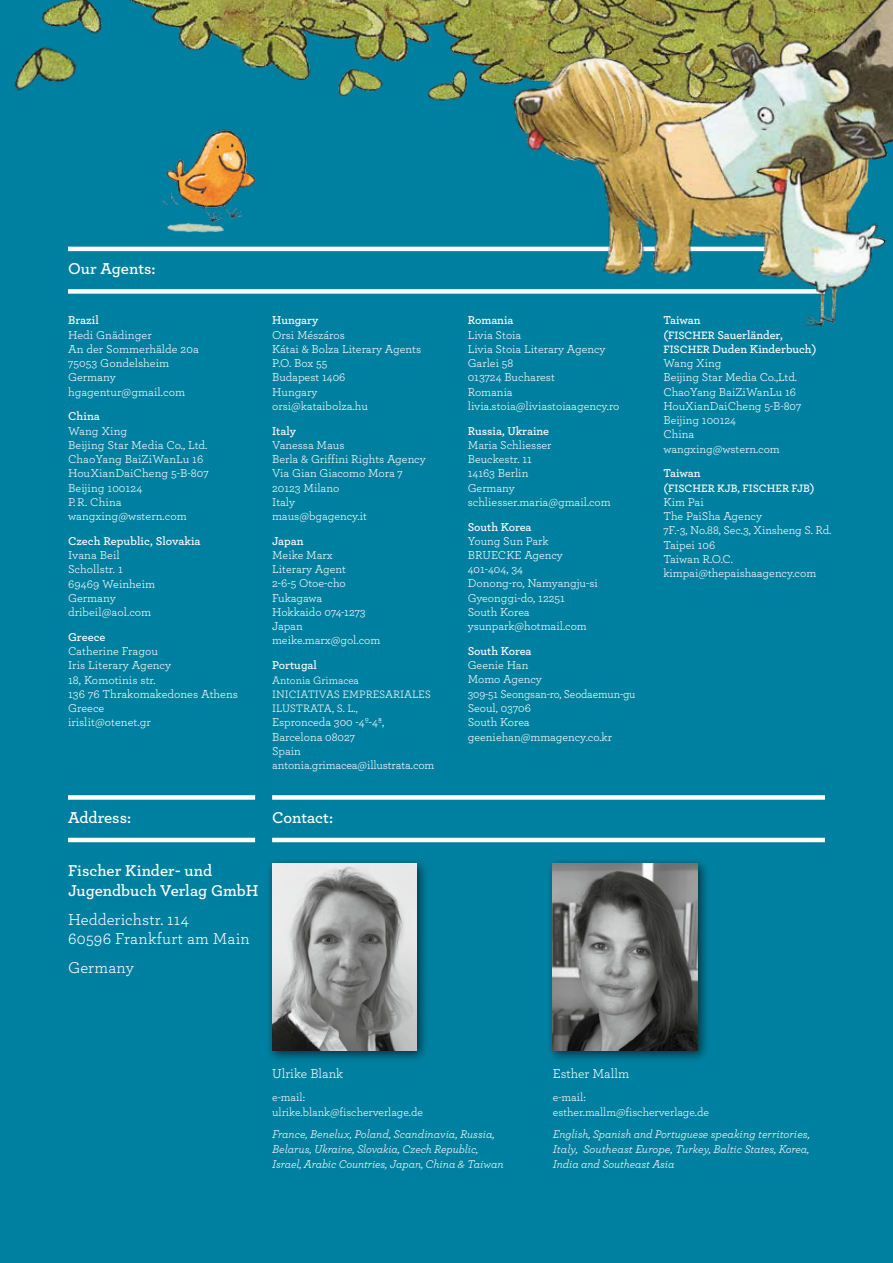
<style>
.page{position:relative;width:893px;height:1263px;background:#0080a0}
.page>*{position:absolute;margin:0;border:0;box-sizing:border-box;transform-origin:0 0}
.t1{font:600 16.5px/19.8px "Archer";color:#fff}
.t2{font:16.5px/19.8px "Archer";letter-spacing:.01em;color:#fff}
.t3{font:13.5px "Archer";color:#fff}
.t4{font:12px/14.2px "Archer";color:#fff}
.t5{font:600 12px "Archer";letter-spacing:-.005em;color:#fff}
.t6{font:italic 11.7px/15px "Archer";letter-spacing:-.005em;color:#fff}
.t7{font:11.7px/15px "Archer";color:#fff}
.t8{font:11.25px/14.2px "Archer";color:#fff}
.t9{font:600 11.25px "Archer";color:#fff}
.s1{font-weight:600}
.s2{font-weight:600;font-size:11.25px}
.s3{font-size:12px}
</style>
<div class="page">
<hr style="left:68px;top:838px;width:187px;height:4px;background:#fff">
<div style="left:68px;top:795px;width:187px;height:5px;background:#fff"></div>
<div style="left:68px;top:289px;width:757px;height:5px;background:#fff"></div>
<hr style="left:68px;top:247px;width:757px;height:4px;background:#fff">
<img style="left:41px;top:0;width:454px;height:101px">
<img style="left:334px;top:69px;width:50px;height:28px">
<img style="left:14px;top:46px;width:72px;height:47px">
<hr style="left:272px;top:838px;width:553px;height:4px;background:#fff">
<div style="left:272px;top:795px;width:553px;height:5px;background:#fff"></div>
<div style="left:266px;top:857px;width:163px;height:205px;background:#000;opacity:.6"></div>
<img style="left:272px;top:863px;width:145px;height:187px">
<div style="left:547px;top:857px;width:162px;height:205px;background:#000;opacity:.6"></div>
<img style="left:553px;top:863px;width:144px;height:187px">
<img style="left:495px;top:0;width:398px;height:327px">
<img style="left:139px;top:129px;width:145px;height:123px">
<h1 class="t1" style="left:68px;top:258px;width:89px">Our Agents:</h1>
<p class="t5" style="left:68px;top:311px;width:32px">Brazil</p>
<p class="t4" style="left:68px;top:327px;width:132px">Hedi Gnädinger<br>An der Sommerhälde 20a<br>75053 Gondelsheim<br>Germany hgagentur@gmail.com</p>
<p class="t5" style="left:68px;top:407px;width:33px">China</p>
<p class="t4" style="left:68px;top:423px;width:142px">Wang Xing<br>Beijing Star Media Co., Ltd.<br>ChaoYang BaiZiWanLu 16<br>HouXianDaiCheng 5-B-807<br>Beijing 100124<br>P. R. China wangxing@wstern.com</p>
<p class="t5" style="left:68px;top:532px;width:134px">Czech Republic, Slovakia</p>
<p class="t4" style="left:68px;top:547px;width:89px">Ivana Beil<br>Schollstr. 1<br>69469 Weinheim<br>Germany dribeil@aol.com</p>
<p class="t5" style="left:68px;top:628px;width:39px">Greece</p>
<p class="t4" style="left:68px;top:643px;width:171px">Catherine Fragou<br>Iris Literary Agency<br>18, Komotinis str.<br>136 76 Thrakomakedones Athens<br>Greece<br>irislit@otenet.gr</p>
<h1 class="t1" style="left:68px;top:806px;width:65px">Address:</h1>
<p class="t5" style="left:272px;top:311px;width:48px">Hungary</p>
<p class="t4" style="left:272px;top:327px;width:150px">Orsi Mészáros<br>Kátai &amp; Bolza Literary Agents<br>P.O. Box 55<br>Budapest 1406<br>Hungary<br>orsi@kataibolza.hu</p>
<p class="t5" style="left:272px;top:421px;width:25px">Italy</p>
<p class="t4" style="left:272px;top:437px;width:155px">Vanessa Maus<br>Berla &amp; Griffini Rights Agency<br>Via Gian Giacomo Mora 7<br>20123 Milano<br>Italy<br>maus@bgagency.it</p>
<p class="t5" style="left:272px;top:532px;width:33px">Japan</p>
<p class="t4" style="left:272px;top:547px;width:110px">Meike Marx<br>Literary Agent<br>2-6-5 Otoe-cho<br>Fukagawa<br>Hokkaido 074-1273<br>Japan meike.marx@gol.com</p>
<p class="t5" style="left:272px;top:656px;width:46px">Portugal</p>
<p class="t8" style="left:272px;top:672px;width:160px">Antonia Grimacea<br>INICIATIVAS EMPRESARIALES<br>ILUSTRATA, S. L.,</p>
<p class="t4" style="left:272px;top:715px;width:164px">Espronceda 300 -4º-4ª,<br>Barcelona 08027<br>Spain antonia.grimacea@illustrata.com</p>
<h1 class="t1" style="left:272px;top:806px;width:62px">Contact:</h1>
<h1 class="t1" style="left:68px;top:860px;width:191px">Fischer Kinder- und<br>Jugendbuch Verlag GmbH</h1>
<h1 class="t2" style="left:68px;top:908px;width:183px">Hedderichstr. 114<br>60596 Frankfurt am Main</h1>
<h1 class="t2" style="left:68px;top:956px;width:67px">Germany</h1>
<p class="t5" style="left:468px;top:311px;width:47px">Romania</p>
<p class="t4" style="left:468px;top:327px;width:153px">Livia Stoia<br>Livia Stoia Literary Agency<br>Garlei 58<br>013724 Bucharest<br>Romania livia.stoia@liviastoiaagency.ro</p>
<p class="t5" style="left:468px;top:421px;width:83px">Russia, Ukraine</p>
<p class="t4" style="left:468px;top:437px;width:145px">Maria Schliesser<br>Beuckestr. 11<br>14163 Berlin<br>Germany schliesser.maria@gmail.com</p>
<p class="t5" style="left:468px;top:517px;width:65px">South Korea</p>
<p class="t4" style="left:468px;top:533px;width:132px">Young Sun Park<br>BRUECKE Agency<br>401-404, 34<br>Donong-ro, Namyangju-si<br>Gyeonggi-do, 12251<br>South Korea ysunpark@hotmail.com</p>
<p class="t5" style="left:468px;top:642px;width:65px">South Korea</p>
<p class="t4" style="left:468px;top:657px;width:169px">Geenie Han<br>Momo Agency<br>309-51 Seongsan-ro, Seodaemun-gu<br>Seoul, 03706<br>South Korea geeniehan@mmagency.co.kr</p>
<p class="t4" style="left:663px;top:313px;width:155px"><span class="s1">Taiwan<br>(</span><span class="s2">FISCHER</span> <span class="s1">Sauerländer,<br></span><span class="s2">FISCHER</span> <span class="s1">Duden Kinderbuch)<br></span>Wang Xing<br>Beijing Star Media Co.,Ltd.<br>ChaoYang BaiZiWanLu 16<br>HouXianDaiCheng 5-B-807<br>Beijing 100124<br>China<br>wangxing@wstern.com</p>
<p class="t5" style="left:663px;top:464px;width:39px">Taiwan</p>
<p class="t9" style="left:663px;top:479px;width:153px"><span class="s3">(</span>FISCHER KJB, FISCHER FJB<span class="s3">)</span></p>
<p class="t4" style="left:663px;top:494px;width:169px">Kim Pai<br>The PaiSha Agency<br>7F.-3, No.88, Sec.3, Xinsheng S. Rd.<br>Taipei 106<br>Taiwan R.O.C. kimpai@thepaishaagency.com</p>
<p class="t3" style="left:272px;top:1064px;width:72px">Ulrike Blank</p>
<p class="t7" style="left:272px;top:1089px;width:152px">e-mail: ulrike.blank@fischerverlage.de</p>
<p class="t6" style="left:272px;top:1126px;width:233px">France, Benelux, Poland, Scandinavia, Russia,<br>Belarus, Ukraine, Slovakia, Czech Republic,<br>Israel, Arabic Countries, Japan, China &amp; Taiwan</p>
<p class="t3" style="left:553px;top:1064px;width:78px">Esther Mallm</p>
<p class="t7" style="left:553px;top:1089px;width:158px">e-mail: esther.mallm@fischerverlage.de</p>
<p class="t6" style="left:553px;top:1126px;width:259px;text-align:justify">English, Spanish and Portuguese speaking territories, Italy, Southeast Europe, Turkey, Baltic States, Korea, India and Southeast Asia</p>
</div>
